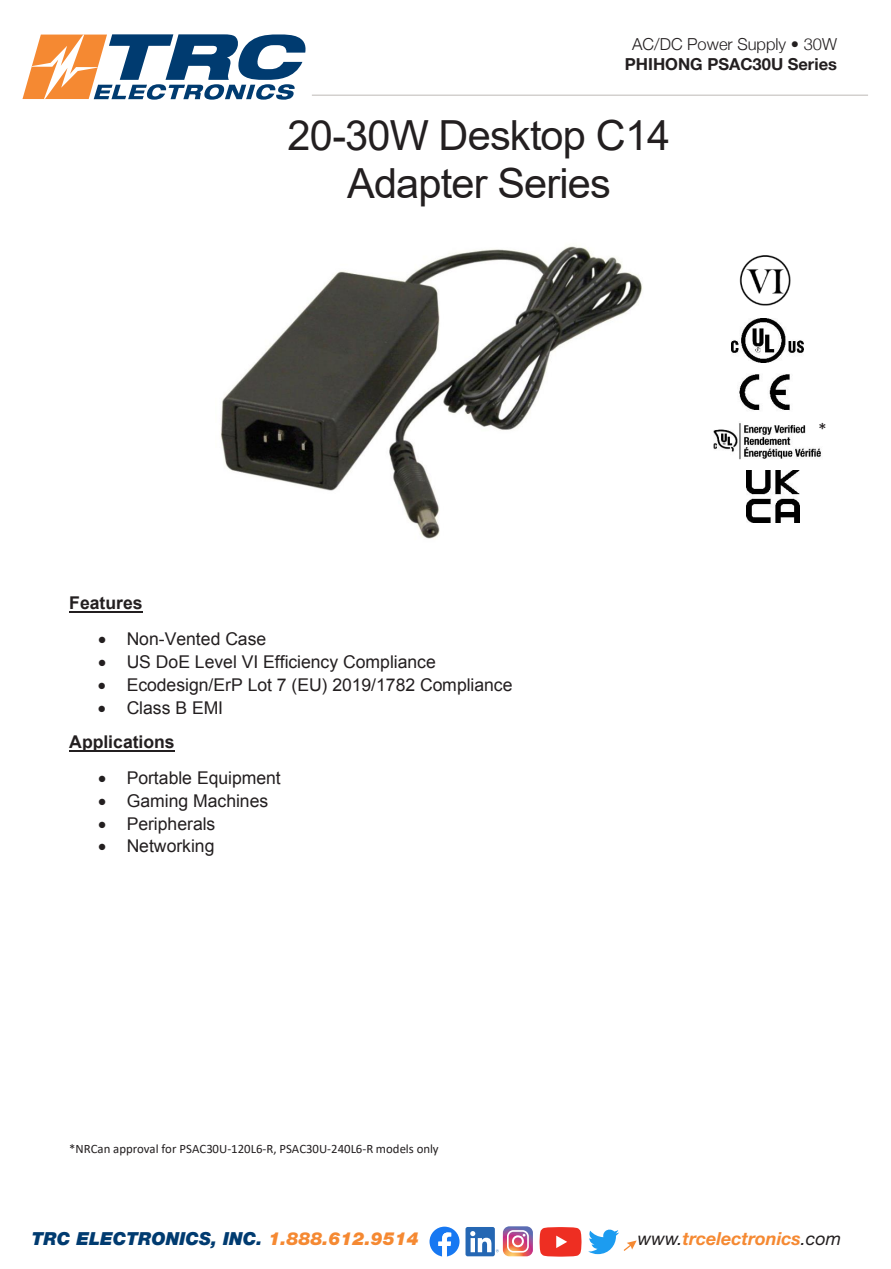
<style>
.page{position:relative;width:891px;height:1269px;background:#fff}
.page>*{position:absolute;margin:0;border:0;box-sizing:border-box;transform-origin:0 0}
.t1{font:41.55px/47.5px "Arial";letter-spacing:-.02em;color:#231f20;text-align:center}
.t2{font:italic 900 18px "Helvetica Neue LT Std";color:#003b70}
.t3{font:italic 700 18px "Helvetica Neue LT Std";color:#f58932}
.t4{font:17.55px "Arial";color:#231f20}
.t5{font:700 17.55px/34.2px "Arial";color:#231f20}
.t6{font:17.55px "Calibri";color:#231f20}
.t7{font:300 16.5px "Helvetica Neue";color:#231f20}
.t8{font:700 16.5px "Helvetica Neue";color:#231f20}
.t9{font:12.75px "Calibri";color:#231f20}
.s1{font-weight:400}
.s2{color:#f58932}
.s3{font-weight:400;color:#231f20}
</style>
<div class="page">
<hr style="left:312px;top:94px;width:556px;height:2px;background:#d3d0ce">
<svg style="left:22px;top:34px;width:284px;height:66px"></svg>
<svg style="left:430px;top:1227px;width:30px;height:30px"></svg>
<svg style="left:540px;top:1227px;width:42px;height:30px"></svg>
<svg style="left:588px;top:1229px;width:49px;height:25px"></svg>
<div style="left:466px;top:1227px;width:29px;height:29px;background:#2567b3;border-radius:2px"></div>
<svg style="left:470px;top:1226px;width:63px;height:30px"></svg>
<hr style="left:69px;top:611px;width:73px;height:2px;background:#231f20">
<hr style="left:69px;top:750px;width:106px;height:2px;background:#231f20">
<img style="left:220px;top:246px;width:423px;height:293px">
<img style="left:739px;top:255px;width:52px;height:51px">
<img style="left:739px;top:374px;width:51px;height:37px">
<img style="left:732px;top:318px;width:71px;height:44px">
<img style="left:713px;top:423px;width:108px;height:37px">
<img style="left:807px;top:423px;width:14px;height:16px">
<img style="left:747px;top:470px;width:52px;height:53px">
<p class="t7" style="left:632px;top:31px;width:206px">AC/DC Power Supply • 30W</p>
<p class="t8" style="left:625px;top:51px;width:214px">PHIHONG PSAC30U Series</p>
<h1 class="t1" style="left:288px;top:111px;width:384px">20-30W Desktop C14<br>Adapter Series</h1>
<p class="t5" style="left:69px;top:586px;width:75px">Features</p>
<p class="t4" style="left:98px;top:627px;width:170px">• Non-Vented Case</p>
<p class="t4" style="left:98px;top:650px;width:339px">• US DoE Level VI Efficiency Compliance</p>
<p class="t4" style="left:98px;top:673px;width:416px">• Ecodesign/ErP Lot 7 (EU) 2019/1782 Compliance</p>
<p class="t5" style="left:69px;top:691px;width:155px;text-indent:29px">• <span class="s1">Class B EMI<br></span>Applications</p>
<p class="t4" style="left:98px;top:766px;width:184px">• Portable Equipment</p>
<p class="t4" style="left:98px;top:789px;width:172px">• Gaming Machines</p>
<p class="t4" style="left:98px;top:812px;width:119px">• Peripherals</p>
<p class="t4" style="left:98px;top:835px;width:118px">• Networking</p>
<p class="t9" style="left:69px;top:1140px;width:371px">*NRCan approval for PSAC30U-120L6-R, PSAC30U-240L6-R models only</p>
<p class="t6" style="left:818px;top:417px;width:10px">*</p>
<p class="t2" style="left:32px;top:1227px;width:388px">TRC ELECTRONICS, INC. <span class="s2">1.888.612.9514</span></p>
<p class="t3" style="left:638px;top:1227px;width:205px"><span class="s3">www.</span>trcelectronics<span class="s3">.com</span></p>
</div>
